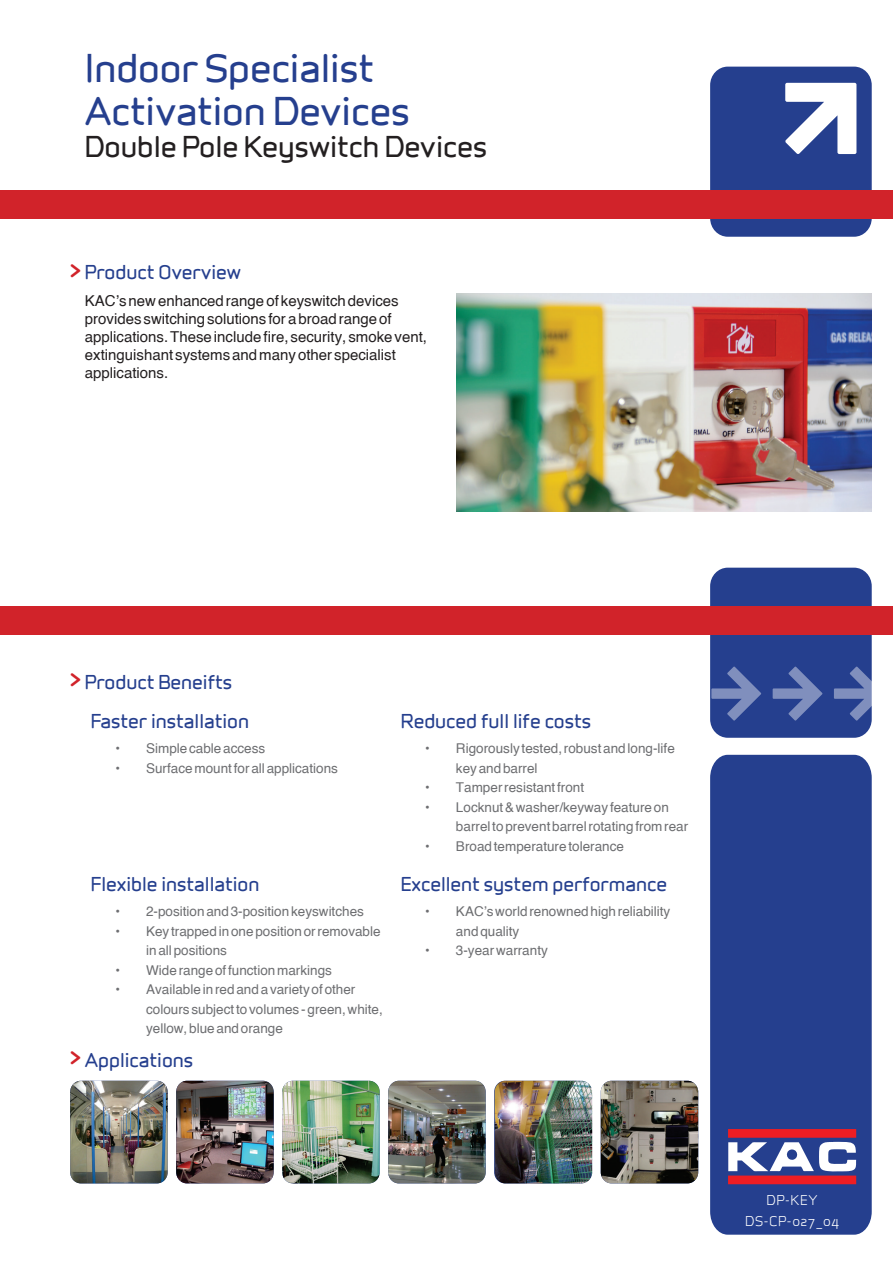
<style>
.page{position:relative;width:893px;height:1263px;background:#fff}
.page>*{position:absolute;margin:0;border:0;box-sizing:border-box;transform-origin:0 0}
.t1{font:36px/43.2px "Infinity ST Bold";color:#253f8e}
.t2{font:27px "Infinity ST Bold";color:#231f20}
.t3{font:26.55px "Infinity ST Bold";color:#d1232a}
.t4{font:18px "Infinity ST Bold";color:#253f8e}
.t5{font:15px/18px "Helvetica";color:#231f20}
.t6{font:13.5px/19.5px "Helvetica";color:#6d6e71}
.t7{font:12.75px/21.5px "Infinity ST Medium";letter-spacing:.045em;color:#fff;text-align:center}
.s1{font-size:26.55px;color:#d1232a}
</style>
<div class="page">
<div style="left:710px;top:67px;width:162px;height:170px;background:#253f8e;border-radius:18px"></div>
<svg style="left:785px;top:83px;width:71px;height:71px"></svg>
<div style="left:710px;top:755px;width:162px;height:480px;background:#253f8e"></div>
<svg style="left:728px;top:1129px;width:128px;height:55px"></svg>
<div style="left:710px;top:568px;width:162px;height:170px;background:#253f8e;border-radius:18px"></div>
<div style="left:0;top:607px;width:893px;height:28px;background:#d1232a"></div>
<svg style="left:711px;top:666px;width:50px;height:55px"></svg>
<svg style="left:773px;top:666px;width:49px;height:55px"></svg>
<svg style="left:834px;top:666px;width:38px;height:55px"></svg>
<div style="left:0;top:190px;width:893px;height:28px;background:#d1232a"></div>
<img style="left:456px;top:294px;width:416px;height:217px">
<img style="left:282px;top:1081px;width:98px;height:102px">
<img style="left:601px;top:1081px;width:97px;height:102px">
<img style="left:388px;top:1081px;width:98px;height:102px">
<img style="left:495px;top:1081px;width:97px;height:102px">
<img style="left:176px;top:1081px;width:98px;height:102px">
<img style="left:70px;top:1081px;width:98px;height:102px">
<h1 class="t1" style="left:85px;top:44px;width:326px">Indoor Specialist<br>Activation Devices</h1>
<h2 class="t2" style="left:85px;top:127px;width:404px">Double Pole Keyswitch Devices</h2>
<h3 class="t4" style="left:70px;top:259px;width:172px"><span class="s1">&gt;</span> Product Overview</h3>
<p class="t5" style="left:85px;top:291px;width:344px">KAC’s new enhanced range of keyswitch devices provides switching solutions for a broad range of applications. These include fire, security, smoke vent, extinguishant systems and many other specialist applications.</p>
<h3 class="t3" style="left:70px;top:657px;width:12px">&gt;</h3>
<h3 class="t4" style="left:85px;top:669px;width:149px">Product Beneifts</h3>
<h3 class="t4" style="left:91px;top:708px;width:160px">Faster installation</h3>
<h3 class="t4" style="left:401px;top:708px;width:192px">Reduced full life costs</h3>
<p class="t6" style="left:114px;top:738px;width:152px">• Simple cable access</p>
<p class="t6" style="left:114px;top:758px;width:225px">• Surface mount for all applications</p>
<p class="t6" style="left:456px;top:738px;width:220px;text-indent:-32px">• Rigorously tested, robust and long-life key and barrel</p>
<p class="t6" style="left:424px;top:777px;width:161px">• Tamper resistant front</p>
<p class="t6" style="left:456px;top:797px;width:234px;text-indent:-32px">• Locknut &amp; washer/keyway feature on barrel to prevent barrel rotating from rear</p>
<p class="t6" style="left:424px;top:836px;width:201px">• Broad temperature tolerance</p>
<h3 class="t4" style="left:91px;top:870px;width:170px">Flexible installation</h3>
<h3 class="t4" style="left:401px;top:870px;width:268px">Excellent system performance</h3>
<p class="t6" style="left:114px;top:901px;width:251px">• 2-position and 3-position keyswitches</p>
<p class="t6" style="left:146px;top:921px;width:236px;text-indent:-32px">• Key trapped in one position or removable in all positions</p>
<p class="t6" style="left:114px;top:960px;width:219px">• Wide range of function markings</p>
<p class="t6" style="left:146px;top:979px;width:238px;text-indent:-32px">• Available in red and a variety of other colours subject to volumes - green, white, yellow, blue and orange</p>
<p class="t6" style="left:456px;top:901px;width:216px;text-indent:-32px">• KAC’s world renowned high reliability and quality</p>
<p class="t6" style="left:424px;top:940px;width:125px">• 3-year warranty</p>
<h3 class="t4" style="left:70px;top:1047px;width:124px"><span class="s1">&gt;</span> Applications</h3>
<p class="t7" style="left:745px;top:1188px;width:96px">DP-KEY<br>DS-CP-027_04</p>
</div>
